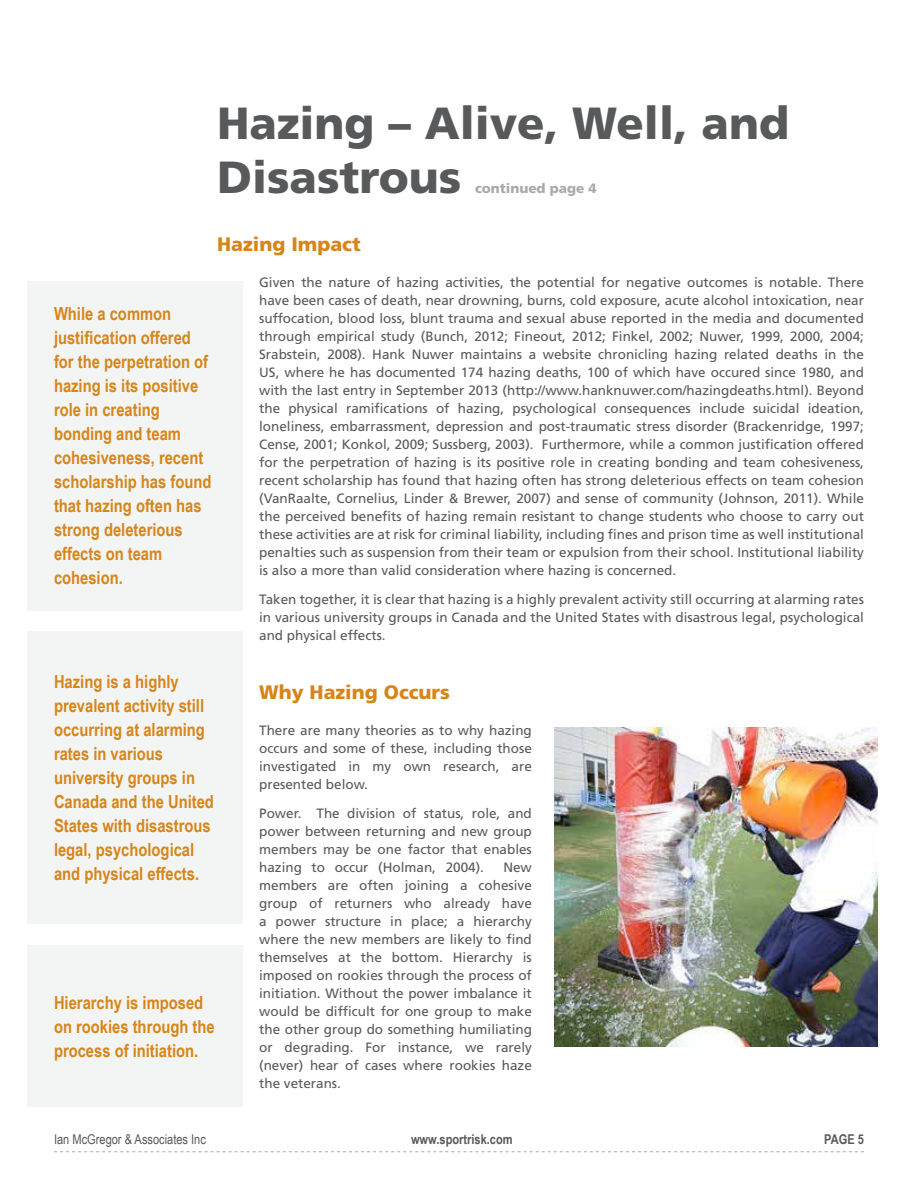
<style>
.page{position:relative;width:918px;height:1188px;background:#fff}
.page>*{position:absolute;margin:0;border:0;box-sizing:border-box;transform-origin:0 0}
.t1{font:900 45px/54px "Frutiger";color:#58595b}
.t2{font:900 19.5px "Frutiger";color:#d78518}
.t3{font:700 18px/24px "Arial Narrow";color:#d78518}
.t4{font:13.5px/18px "Frutiger";color:#58595b;text-align:justify}
.t5{font:13.5px "Arial Narrow";color:#58595b}
.t6{font:700 13.5px "Arial Narrow";color:#58595b}
.t7{font:900 13.5px "Frutiger";color:#a7a9ac}
</style>
<div class="page">
<svg style="left:54px;top:1151px;width:810px;height:1px"></svg>
<div style="left:27px;top:281px;width:216px;height:329px;background:#f3f4f4"></div>
<div style="left:27px;top:632px;width:216px;height:292px;background:#f3f4f4"></div>
<div style="left:27px;top:945px;width:216px;height:162px;background:#f3f4f4"></div>
<img style="left:554px;top:728px;width:324px;height:318px">
<h1 class="t1" style="left:217px;top:95px;width:574px">Hazing – Alive, Well, and<br>Disastrous</h1>
<p class="t7" style="left:475px;top:180px;width:123px">continued page 4</p>
<h2 class="t2" style="left:217px;top:233px;width:145px">Hazing Impact</h2>
<p class="t4" style="left:259px;top:273px;width:606px">Given the nature of hazing activities, the potential for negative outcomes is notable. There have been cases of death, near drowning, burns, cold exposure, acute alcohol intoxication, near suffocation, blood loss, blunt trauma and sexual abuse reported in the media and documented through empirical study (Bunch, 2012; Fineout, 2012; Finkel, 2002; Nuwer, 1999, 2000, 2004; Srabstein, 2008). Hank Nuwer maintains a website chronicling hazing related deaths in the US, where he has documented 174 hazing deaths, 100 of which have occured since 1980, and with the last entry in September 2013 (http://www.hanknuwer.com/hazingdeaths.html). Beyond the physical ramifications of hazing, psychological consequences include suicidal ideation, loneliness, embarrassment, depression and post-traumatic stress disorder (Brackenridge, 1997; Cense, 2001; Konkol, 2009; Sussberg, 2003). Furthermore, while a common justification offered for the perpetration of hazing is its positive role in creating bonding and team cohesiveness, recent scholarship has found that hazing often has strong deleterious effects on team cohesion (VanRaalte, Cornelius, Linder &amp; Brewer, 2007) and sense of community (Johnson, 2011). While the perceived benefits of hazing remain resistant to change students who choose to carry out these activities are at risk for criminal liability, including fines and prison time as well institutional penalties such as suspension from their team or expulsion from their school. Institutional liability is also a more than valid consideration where hazing is concerned.</p>
<p class="t4" style="left:259px;top:590px;width:606px">Taken together, it is clear that hazing is a highly prevalent activity still occurring at alarming rates in various university groups in Canada and the United States with disastrous legal, psychological and physical effects.</p>
<h3 class="t3" style="left:54px;top:301px;width:159px">While a common justification offered for the perpetration of hazing is its positive role in creating bonding and team cohesiveness, recent scholarship has found that hazing often has strong deleterious effects on team cohesion.</h3>
<h3 class="t3" style="left:54px;top:669px;width:161px">Hazing is a highly prevalent activity still occurring at alarming rates in various university groups in<br>Canada and the United<br>States with disastrous legal, psychological and physical effects.</h3>
<h3 class="t3" style="left:54px;top:989px;width:162px">Hierarchy is imposed on rookies through the process of initiation.</h3>
<h2 class="t2" style="left:259px;top:680px;width:192px">Why Hazing Occurs</h2>
<p class="t4" style="left:259px;top:721px;width:274px">There are many theories as to why hazing occurs and some of these, including those investigated in my own research, are presented below.</p>
<p class="t4" style="left:259px;top:804px;width:274px">Power. The division of status, role, and power between returning and new group members may be one factor that enables hazing to occur (Holman, 2004).</p>
<p class="t4" style="left:259px;top:858px;width:274px;text-indent:244px">New members are often joining a cohesive group of returners who already have a power structure in place; a hierarchy where the new members are likely to find themselves at the bottom. Hierarchy is imposed on rookies through the process of initiation. Without the power imbalance it would be difficult for one group to make the other group do something humiliating or degrading. For instance, we rarely (never) hear of cases where rookies haze the veterans.</p>
<p class="t5" style="left:54px;top:1129px;width:153px">Ian McGregor &amp; Associates Inc</p>
<p class="t6" style="left:411px;top:1129px;width:103px">www.sportrisk.com</p>
<p class="t6" style="left:824px;top:1129px;width:41px">PAGE 5</p>
</div>
